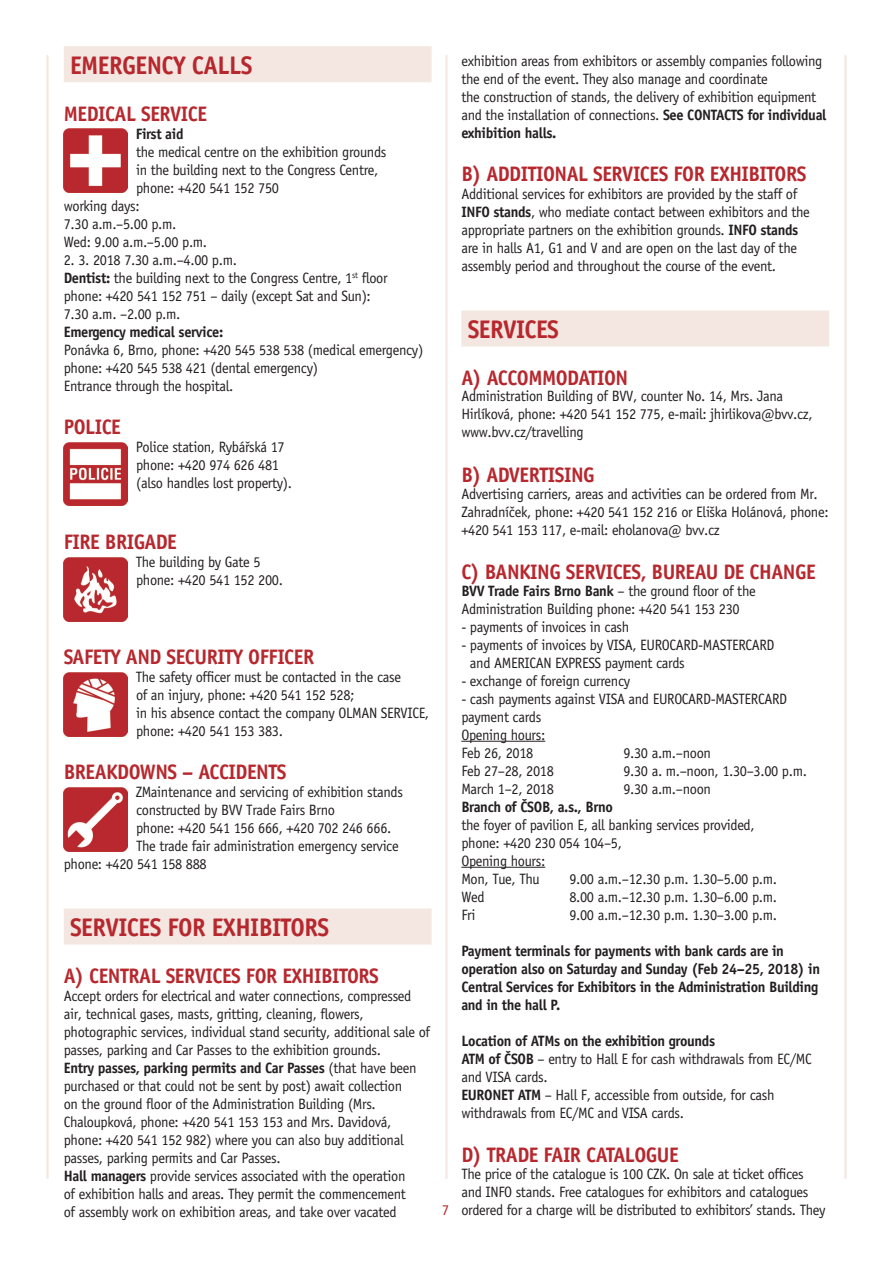
<style>
.page{position:relative;width:893px;height:1263px;background:#fff}
.page>*{position:absolute;margin:0;border:0;box-sizing:border-box;transform-origin:0 0}
.t1{font:700 25.5px "ITC Officina Sans CE";letter-spacing:-.025em;color:#b7282e;scale:.96 1}
.t2{font:700 21px "ITC Officina Sans CE";letter-spacing:-.025em;color:#b7282e;scale:.96 1}
.t3{font:15px/18px "ITC Officina Sans CE";letter-spacing:-.025em;color:#231f20;scale:.96 1}
.t4{font:700 15px/18px "ITC Officina Sans CE";letter-spacing:-.025em;color:#231f20;scale:.96 1}
.t5{font:15px "ITC Officina Sans CE";color:#b7282e}
.s1{font-weight:700}
</style>
<div class="page">
<hr style="left:445px;top:56px;width:3px;height:1122px;background:#f4e7e1">
<hr style="left:46px;top:56px;width:3px;height:1122px;background:#f4e7e1">
<hr style="left:844px;top:56px;width:3px;height:1122px;background:#f4e7e1">
<div style="left:64px;top:46px;width:368px;height:36px;background:#f4e7e1"></div>
<div style="left:64px;top:908px;width:368px;height:36px;background:#f4e7e1"></div>
<img style="left:64px;top:129px;width:64px;height:64px">
<img style="left:64px;top:442px;width:64px;height:64px">
<img style="left:64px;top:557px;width:64px;height:64px">
<img style="left:64px;top:672px;width:64px;height:64px">
<img style="left:64px;top:788px;width:64px;height:63px">
<div style="left:461px;top:310px;width:368px;height:36px;background:#f4e7e1"></div>
<hr style="left:461px;top:741px;width:84px;height:1px;background:#231f20">
<hr style="left:461px;top:867px;width:84px;height:1px;background:#231f20">
<h1 class="t1" style="left:70px;top:50px;width:191px">EMERGENCY CALLS</h1>
<h2 class="t2" style="left:64px;top:101px;width:151px">MEDICAL SERVICE</h2>
<p class="t4" style="left:136px;top:125px;width:51px">First aid</p>
<p class="t3" style="left:136px;top:143px;width:262px">the medical centre on the exhibition grounds</p>
<p class="t3" style="left:136px;top:161px;width:254px">in the building next to the Congress Centre,</p>
<p class="t3" style="left:136px;top:179px;width:150px">phone: +420 541 152 750</p>
<p class="t3" style="left:64px;top:197px;width:81px">working days:</p>
<p class="t3" style="left:64px;top:215px;width:119px">7.30 a.m.–5.00 p.m.</p>
<p class="t3" style="left:64px;top:233px;width:151px">Wed: 9.00 a.m.–5.00 p.m.</p>
<p class="t3" style="left:64px;top:251px;width:339px">2. 3. 2018 7.30 a.m.–4.00 p.m.<br><span class="s1">Dentist:</span> the building next to the Congress Centre, 1<sup>st</sup> floor phone: +420 541 152 751 – daily (except Sat and Sun):<br>7.30 a.m. –2.00 p.m.</p>
<p class="t4" style="left:64px;top:323px;width:168px">Emergency medical service:</p>
<p class="t3" style="left:64px;top:341px;width:376px">Ponávka 6, Brno, phone: +420 545 538 538 (medical emergency) phone: +420 545 538 421 (dental emergency)<br>Entrance through the hospital.</p>
<h2 class="t2" style="left:64px;top:414px;width:61px">POLICE</h2>
<p class="t3" style="left:136px;top:438px;width:164px">Police station, Rybářská 17 phone: +420 974 626 481 (also handles lost property).</p>
<h2 class="t2" style="left:64px;top:530px;width:119px">FIRE BRIGADE</h2>
<p class="t3" style="left:136px;top:553px;width:155px">The building by Gate 5 phone: +420 541 152 200.</p>
<h2 class="t2" style="left:64px;top:645px;width:262px">SAFETY AND SECURITY OFFICER</h2>
<p class="t3" style="left:136px;top:668px;width:307px">The safety officer must be contacted in the case<br>of an injury, phone: +420 541 152 528;<br>in his absence contact the company OLMAN SERVICE, phone: +420 541 153 383.</p>
<h2 class="t2" style="left:64px;top:760px;width:234px">BREAKDOWNS – ACCIDENTS</h2>
<p class="t3" style="left:136px;top:783px;width:280px">ZMaintenance and servicing of exhibition stands</p>
<p class="t3" style="left:136px;top:801px;width:209px">constructed by BVV Trade Fairs Brno</p>
<p class="t3" style="left:136px;top:819px;width:267px">phone: +420 541 156 666, +420 702 246 666.</p>
<p class="t3" style="left:136px;top:837px;width:275px">The trade fair administration emergency service</p>
<p class="t3" style="left:64px;top:855px;width:150px">phone: +420 541 158 888</p>
<h1 class="t1" style="left:70px;top:913px;width:271px">SERVICES FOR EXHIBITORS</h1>
<h2 class="t2" style="left:64px;top:963px;width:330px">A) CENTRAL SERVICES FOR EXHIBITORS</h2>
<p class="t3" style="left:64px;top:987px;width:383px">Accept orders for electrical and water connections, compressed air, technical gases, masts, gritting, cleaning, flowers, photographic services, individual stand security, additional sale of passes, parking and Car Passes to the exhibition grounds.<br><span class="s1">Entry passes, parking permits and Car Passes</span> (that have been purchased or that could not be sent by post) await collection<br>on the ground floor of the Administration Building (Mrs.<br>Chaloupková, phone: +420 541 153 153 and Mrs. Davidová, phone: +420 541 152 982) where you can also buy additional passes, parking permits and Car Passes.<br><span class="s1">Hall managers</span> provide services associated with the operation<br>of exhibition halls and areas. They permit the commencement<br>of assembly work on exhibition areas, and take over vacated</p>
<p class="t5" style="left:442px;top:1201px;width:9px">7</p>
<p class="t3" style="left:461px;top:52px;width:382px">exhibition areas from exhibitors or assembly companies following the end of the event. They also manage and coordinate<br>the construction of stands, the delivery of exhibition equipment and the installation of connections. <span class="s1">See CONTACTS for individual exhibition halls.</span></p>
<h2 class="t2" style="left:461px;top:162px;width:361px">B) ADDITIONAL SERVICES FOR EXHIBITORS</h2>
<p class="t3" style="left:461px;top:185px;width:365px">Additional services for exhibitors are provided by the staff of <span class="s1">INFO stands</span>, who mediate contact between exhibitors and the appropriate partners on the exhibition grounds. <span class="s1">INFO stands </span>are in halls A1, G1 and V and are open on the last day of the assembly period and throughout the course of the event.</p>
<h1 class="t1" style="left:468px;top:315px;width:97px">SERVICES</h1>
<h2 class="t2" style="left:461px;top:365px;width:175px">A) ACCOMMODATION</h2>
<p class="t3" style="left:461px;top:387px;width:367px">Administration Building of BVV, counter No. 14, Mrs. Jana<br>Hirlíková, phone: +420 541 152 775, e-mail: jhirlikova@bvv.cz, www.bvv.cz/travelling</p>
<h2 class="t2" style="left:461px;top:463px;width:140px">B) ADVERTISING</h2>
<p class="t3" style="left:461px;top:484px;width:384px">Advertising carriers, areas and activities can be ordered from Mr.<br>Zahradníček, phone: +420 541 152 216 or Eliška Holánová, phone: +420 541 153 117, e-mail: eholanova@ bvv.cz</p>
<h2 class="t2" style="left:461px;top:560px;width:371px">C) BANKING SERVICES, BUREAU DE CHANGE</h2>
<p class="t3" style="left:461px;top:582px;width:308px"><span class="s1">BVV Trade Fairs Brno Bank</span> – the ground floor of the<br>Administration Building phone: +420 541 153 230</p>
<p class="t3" style="left:461px;top:618px;width:176px">- payments of invoices in cash</p>
<p class="t3" style="left:470px;top:636px;width:319px;text-indent:-9px">- payments of invoices by VISA, EUROCARD-MASTERCARD and AMERICAN EXPRESS payment cards</p>
<p class="t3" style="left:461px;top:672px;width:177px">- exchange of foreign currency</p>
<p class="t3" style="left:461px;top:690px;width:341px">- cash payments against VISA and EUROCARD-MASTERCARD payment cards<br>Opening hours:<br>Feb 26, 2018</p>
<p class="t3" style="left:623px;top:744px;width:93px">9.30 a.m.–noon</p>
<p class="t3" style="left:461px;top:762px;width:98px">Feb 27–28, 2018</p>
<p class="t3" style="left:623px;top:762px;width:193px">9.30 a. m.–noon, 1.30–3.00 p.m.</p>
<p class="t3" style="left:461px;top:780px;width:98px">March 1–2, 2018</p>
<p class="t3" style="left:623px;top:780px;width:93px">9.30 a.m.–noon</p>
<p class="t4" style="left:461px;top:798px;width:159px">Branch of ČSOB, a.s., Brno</p>
<p class="t3" style="left:461px;top:816px;width:307px">the foyer of pavilion E, all banking services provided, phone: +420 230 054 104–5,<br>Opening hours:<br>Mon, Tue, Thu</p>
<p class="t3" style="left:569px;top:870px;width:218px">9.00 a.m.–12.30 p.m. 1.30–5.00 p.m.</p>
<p class="t3" style="left:461px;top:888px;width:26px">Wed</p>
<p class="t3" style="left:569px;top:888px;width:218px">8.00 a.m.–12.30 p.m. 1.30–6.00 p.m.</p>
<p class="t3" style="left:461px;top:906px;width:16px">Fri</p>
<p class="t3" style="left:569px;top:906px;width:218px">9.00 a.m.–12.30 p.m. 1.30–3.00 p.m.</p>
<p class="t4" style="left:461px;top:942px;width:375px">Payment terminals for payments with bank cards are in operation also on Saturday and Sunday (Feb 24–25, 2018) in Central Services for Exhibitors in the Administration Building and in the hall P.</p>
<p class="t3" style="left:461px;top:1032px;width:367px"><span class="s1">Location of ATMs on the exhibition grounds<br>ATM of ČSOB</span> – entry to Hall E for cash withdrawals from EC/MC and VISA cards.<br><span class="s1">EURONET ATM</span> – Hall F, accessible from outside, for cash withdrawals from EC/MC and VISA cards.</p>
<h2 class="t2" style="left:461px;top:1143px;width:228px">D) TRADE FAIR CATALOGUE</h2>
<p class="t3" style="left:461px;top:1165px;width:381px">The price of the catalogue is 100 CZK. On sale at ticket offices and INFO stands. Free catalogues for exhibitors and catalogues ordered for a charge will be distributed to exhibitors’ stands. They</p>
</div>
